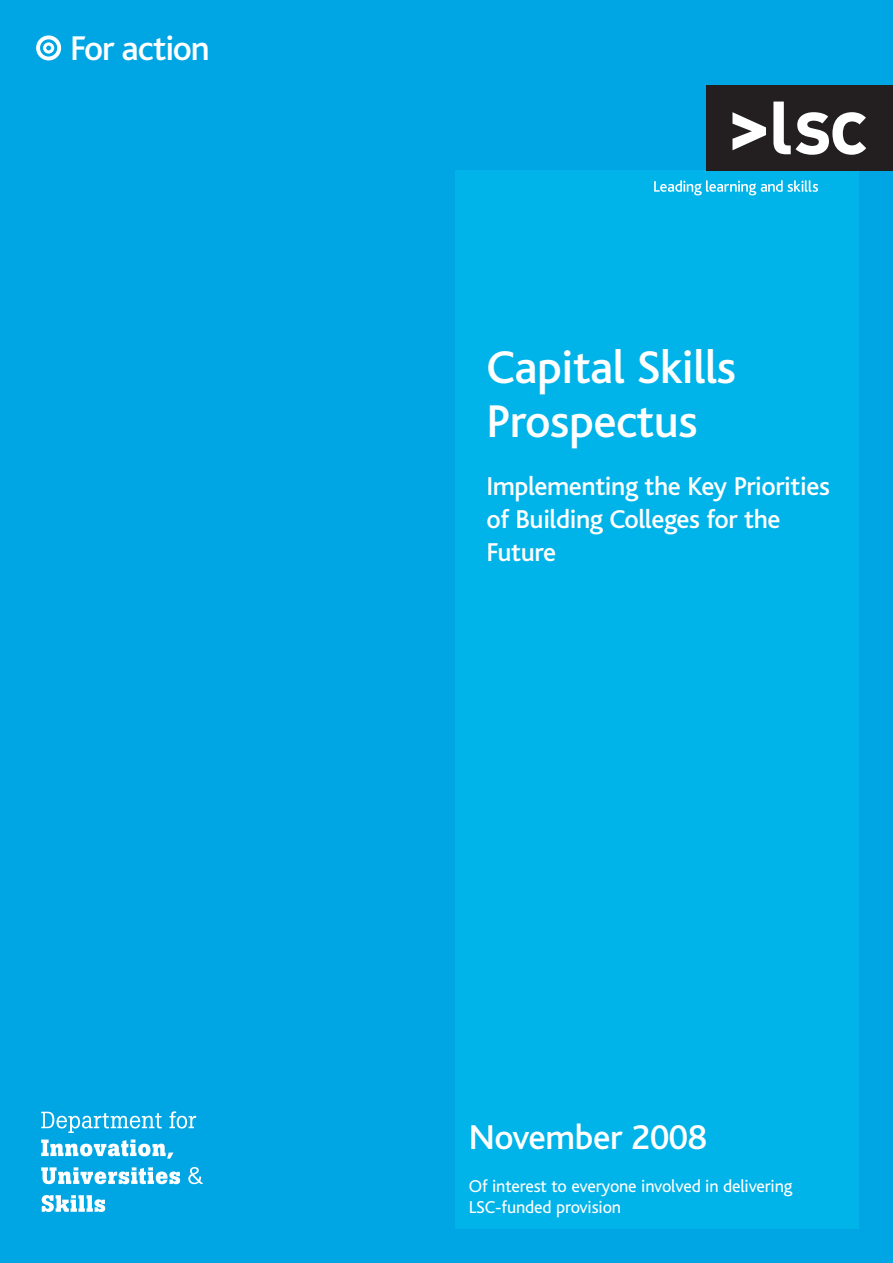
<style>
.page{position:relative;width:893px;height:1263px;background:#00a6e4}
.page>*{position:absolute;margin:0;border:0;box-sizing:border-box;transform-origin:0 0}
.t1{font:500 48px/54px "Bliss";letter-spacing:-.01em;color:#fff}
.t2{font:500 36px "Bliss";letter-spacing:-.01em;color:#fff}
.t3{font:500 35.85px "Bliss";letter-spacing:-.025em;color:#fff}
.t4{font:500 27px/33px "Bliss";letter-spacing:-.015em;color:#fff}
.t5{font:18px/21px "Bliss";letter-spacing:-.01em;color:#fff}
</style>
<div class="page">
<div style="left:455px;top:170px;width:404px;height:1059px;background:#00b3e9"></div>
<svg style="left:654px;top:180px;width:164px;height:15px"></svg>
<div style="left:706px;top:86px;width:187px;height:85px;background:#231f20"></div>
<svg style="left:732px;top:112px;width:34px;height:38px"></svg>
<svg style="left:773px;top:102px;width:93px;height:53px"></svg>
<div style="left:36px;top:35px;width:25px;height:25px;border:4px solid #fff;border-radius:50%"></div>
<div style="left:43px;top:42px;width:11px;height:12px;border:3px solid #fff;border-radius:50%"></div>
<svg style="left:41px;top:1112px;width:121px;height:21px"></svg>
<svg style="left:170px;top:1111px;width:26px;height:17px"></svg>
<svg style="left:41px;top:1139px;width:133px;height:19px"></svg>
<svg style="left:41px;top:1167px;width:139px;height:17px"></svg>
<svg style="left:188px;top:1167px;width:15px;height:17px"></svg>
<svg style="left:42px;top:1195px;width:63px;height:17px"></svg>
<h3 class="t3" style="left:70px;top:36px;width:141px">For action</h3>
<h1 class="t1" style="left:486px;top:346px;width:251px">Capital Skills<br>Prospectus</h1>
<h3 class="t4" style="left:486px;top:473px;width:345px">Implementing the Key Priorities of Building Colleges for the<br>Future</h3>
<h2 class="t2" style="left:469px;top:1126px;width:240px">November 2008</h2>
<p class="t5" style="left:469px;top:1177px;width:325px">Of interest to everyone involved in delivering<br>LSC-funded provision</p>
</div>
